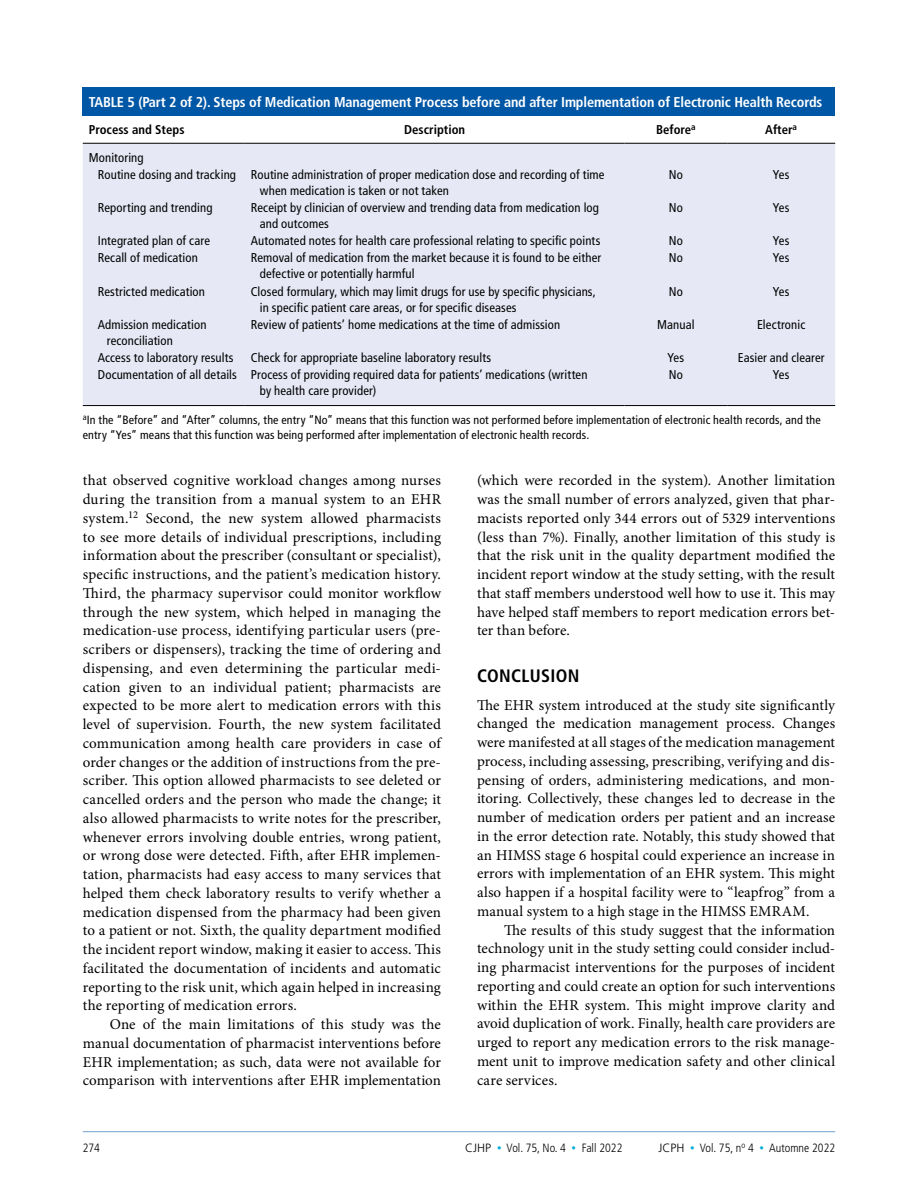
<style>
.page{position:relative;width:918px;height:1188px;background:#fff}
.page>*{position:absolute;margin:0;border:0;box-sizing:border-box;transform-origin:0 0}
.CJHP_H1{font:700 condensed 18px "Frutiger LT Std";letter-spacing:.02em;color:#000}
.CJHP_BodyText_Inden{font:15px/18.8px "Minion Pro";letter-spacing:.005em;color:#000;text-align:justify}
.CJHP_BodyText{font:15px/18.8px "Minion Pro";letter-spacing:.01em;color:#000;text-align:justify}
.CJHP_TableTitle_TAB{font:700 condensed 14.25px "Frutiger LT Std";letter-spacing:-.01em;color:#fff}
.CJHP_TableText{font:condensed 12.75px/16.2px "Frutiger LT Std";letter-spacing:.01em;color:#000}
.CJHP_TableColumnHea{font:700 condensed 12.75px "Frutiger LT Std";color:#000}
.CJHP_Table_FN_Legen{font:condensed 12px/15px "Frutiger LT Std";letter-spacing:.015em;color:#000}
.t1{font:300 condensed 12px "Frutiger LT Std";color:#000}
.s1{font-stretch:normal}
.s2{font-size:9px;color:#00acd7}
</style>
<div class="page">
<hr style="left:83px;top:1131px;width:752px;height:1px;background:#0057a5">
<div style="left:83px;top:87px;width:752px;height:29px;background:#0057a5"></div>
<div style="left:83px;top:144px;width:752px;height:261px;background:#e6e8f5"></div>
<hr style="left:83px;top:143px;width:162px;height:1px;background:#000">
<hr style="left:245px;top:143px;width:380px;height:1px;background:#000">
<hr style="left:625px;top:143px;width:102px;height:1px;background:#000">
<hr style="left:727px;top:143px;width:108px;height:1px;background:#000">
<hr style="left:83px;top:405px;width:162px;height:1px;background:#000">
<hr style="left:245px;top:405px;width:380px;height:1px;background:#000">
<hr style="left:625px;top:405px;width:102px;height:1px;background:#000">
<hr style="left:727px;top:405px;width:108px;height:1px;background:#000">
<p class="CJHP_TableTitle_TAB" style="left:89px;top:93px;width:735px">TABLE 5 (Part 2 of 2). Steps of Medication Management Process before and after Implementation of Electronic Health Records</p>
<p class="CJHP_TableColumnHea" style="left:89px;top:122px;width:97px">Process and Steps</p>
<p class="CJHP_TableColumnHea" style="left:404px;top:122px;width:62px">Description</p>
<p class="CJHP_TableColumnHea" style="left:656px;top:122px;width:41px">Before<sup>a</sup></p>
<p class="CJHP_TableColumnHea" style="left:765px;top:122px;width:33px">After<sup>a</sup></p>
<p class="CJHP_TableText" style="left:89px;top:149px;width:56px">Monitoring</p>
<p class="CJHP_TableText" style="left:98px;top:166px;width:140px">Routine dosing and tracking</p>
<p class="CJHP_TableText" style="left:260px;top:166px;width:346px;text-indent:-9px">Routine administration of proper medication dose and recording of time when medication is taken or not taken</p>
<p class="CJHP_TableText" style="left:669px;top:166px;width:16px">No</p>
<p class="CJHP_TableText" style="left:773px;top:166px;width:18px">Yes</p>
<p class="CJHP_TableText" style="left:98px;top:200px;width:116px">Reporting and trending</p>
<p class="CJHP_TableText" style="left:260px;top:200px;width:341px;text-indent:-9px">Receipt by clinician of overview and trending data from medication log and outcomes</p>
<p class="CJHP_TableText" style="left:669px;top:200px;width:16px">No</p>
<p class="CJHP_TableText" style="left:773px;top:200px;width:18px">Yes</p>
<p class="CJHP_TableText" style="left:98px;top:233px;width:114px">Integrated plan of care</p>
<p class="CJHP_TableText" style="left:251px;top:233px;width:351px">Automated notes for health care professional relating to specific points</p>
<p class="CJHP_TableText" style="left:669px;top:233px;width:16px">No</p>
<p class="CJHP_TableText" style="left:773px;top:233px;width:18px">Yes</p>
<p class="CJHP_TableText" style="left:98px;top:250px;width:102px">Recall of medication</p>
<p class="CJHP_TableText" style="left:260px;top:250px;width:343px;text-indent:-9px">Removal of medication from the market because it is found to be either defective or potentially harmful</p>
<p class="CJHP_TableText" style="left:669px;top:250px;width:16px">No</p>
<p class="CJHP_TableText" style="left:773px;top:250px;width:18px">Yes</p>
<p class="CJHP_TableText" style="left:98px;top:283px;width:109px">Restricted medication</p>
<p class="CJHP_TableText" style="left:260px;top:283px;width:338px;text-indent:-9px">Closed formulary, which may limit drugs for use by specific physicians, in specific patient care areas, or for specific diseases</p>
<p class="CJHP_TableText" style="left:669px;top:283px;width:16px">No</p>
<p class="CJHP_TableText" style="left:773px;top:283px;width:18px">Yes</p>
<p class="CJHP_TableText" style="left:107px;top:316px;width:101px;text-indent:-9px">Admission medication reconciliation</p>
<p class="CJHP_TableText" style="left:251px;top:316px;width:311px">Review of patients’ home medications at the time of admission</p>
<p class="CJHP_TableText" style="left:657px;top:316px;width:39px">Manual</p>
<p class="CJHP_TableText" style="left:757px;top:316px;width:50px">Electronic</p>
<p class="CJHP_TableText" style="left:98px;top:349px;width:137px">Access to laboratory results</p>
<p class="CJHP_TableText" style="left:251px;top:349px;width:242px">Check for appropriate baseline laboratory results</p>
<p class="CJHP_TableText" style="left:668px;top:349px;width:18px">Yes</p>
<p class="CJHP_TableText" style="left:738px;top:349px;width:89px">Easier and clearer</p>
<p class="CJHP_TableText" style="left:98px;top:367px;width:141px">Documentation of all details</p>
<p class="CJHP_TableText" style="left:260px;top:367px;width:329px;text-indent:-9px">Process of providing required data for patients’ medications (written by health care provider)</p>
<p class="CJHP_TableText" style="left:669px;top:367px;width:16px">No</p>
<p class="CJHP_TableText" style="left:773px;top:367px;width:18px">Yes</p>
<p class="CJHP_Table_FN_Legen" style="left:83px;top:412px;width:740px"><sup>a</sup>In the “Before” and “After” columns, the entry “No” means that this function was not performed before implementation of electronic health records, and the entry “Yes” means that this function was being performed after implementation of electronic health records.</p>
<p class="CJHP_BodyText_Inden" style="left:83px;top:471px;width:360px">that observed cognitive workload changes among nurses during the transition from a manual system to an EHR system.<sup>12</sup> Second, the new system allowed pharmacists to see more details of individual prescriptions, including information about the prescriber (consultant or specialist), specific instructions, and the patient’s medication history.<br>Third, the pharmacy supervisor could monitor workflow through the new system, which helped in managing the medication-use process, identifying particular users (pre&shy;scribers or dispensers), tracking the time of ordering and dispensing, and even determining the particular medi&shy;cation given to an individual patient; pharmacists are expected to be more alert to medication errors with this level of supervision. Fourth, the new system facilitated communication among health care providers in case of order changes or the addition of instructions from the pre&shy;scriber. This option allowed pharmacists to see deleted or cancelled orders and the person who made the change; it also allowed pharmacists to write notes for the prescriber, whenever errors involving double entries, wrong patient, or wrong dose were detected. Fifth, after EHR implemen&shy;tation, pharmacists had easy access to many services that helped them check laboratory results to verify whether a medication dispensed from the pharmacy had been given to a patient or not. Sixth, the quality department modified the incident report window, making it easier to access. This facilitated the documentation of incidents and automatic reporting to the risk unit, which again helped in increasing the reporting of medication errors.</p>
<p class="CJHP_BodyText_Inden" style="left:83px;top:1015px;width:360px;text-indent:27px">One of the main limitations of this study was the manual documentation of pharmacist interventions before EHR implementation; as such, data were not available for comparison with interventions after EHR implementation</p>
<p class="CJHP_BodyText_Inden" style="left:477px;top:471px;width:360px">(which were recorded in the system). Another limitation was the small number of errors analyzed, given that phar&shy;macists reported only 344 errors out of 5329 interventions (less than 7%). Finally, another limitation of this study is that the risk unit in the quality department modified the incident report window at the study setting, with the result that staff members understood well how to use it. This may have helped staff members to report medication errors bet&shy;ter than before.</p>
<p class="CJHP_H1" style="left:477px;top:665px;width:104px">CONCLUSION</p>
<p class="CJHP_BodyText" style="left:477px;top:696px;width:360px">The EHR system introduced at the study site significantly changed the medication management process. Changes were manifested at all stages of the medication management process, including assessing, prescribing, verifying and dis&shy;pensing of orders, administering medications, and mon&shy;itoring. Collectively, these changes led to decrease in the number of medication orders per patient and an increase in the error detection rate. Notably, this study showed that an HIMSS stage 6 hospital could experience an increase in errors with implementation of an EHR system. This might also happen if a hospital facility were to “leapfrog” from a manual system to a high stage in the HIMSS EMRAM.</p>
<p class="CJHP_BodyText_Inden" style="left:477px;top:921px;width:360px;text-indent:27px">The results of this study suggest that the information technology unit in the study setting could consider includ&shy;ing pharmacist interventions for the purposes of incident reporting and could create an option for such interventions within the EHR system. This might improve clarity and avoid duplication of work. Finally, health care providers are urged to report any medication errors to the risk manage&shy;ment unit to improve medication safety and other clinical care services.</p>
<p class="t1" style="left:83px;top:1141px;width:19px">274</p>
<p class="t1" style="left:465px;top:1141px;width:159px"><span class="s1">CJHP</span> <span class="s2">•</span> Vol. 75, No. 4 <span class="s2">•</span> Fall 2022</p>
<p class="t1" style="left:658px;top:1141px;width:178px"><span class="s1">JCPH</span> <span class="s2">•</span> Vol. 75, n<sup>o</sup> 4 <span class="s2">•</span> Automne 2022</p>
</div>
